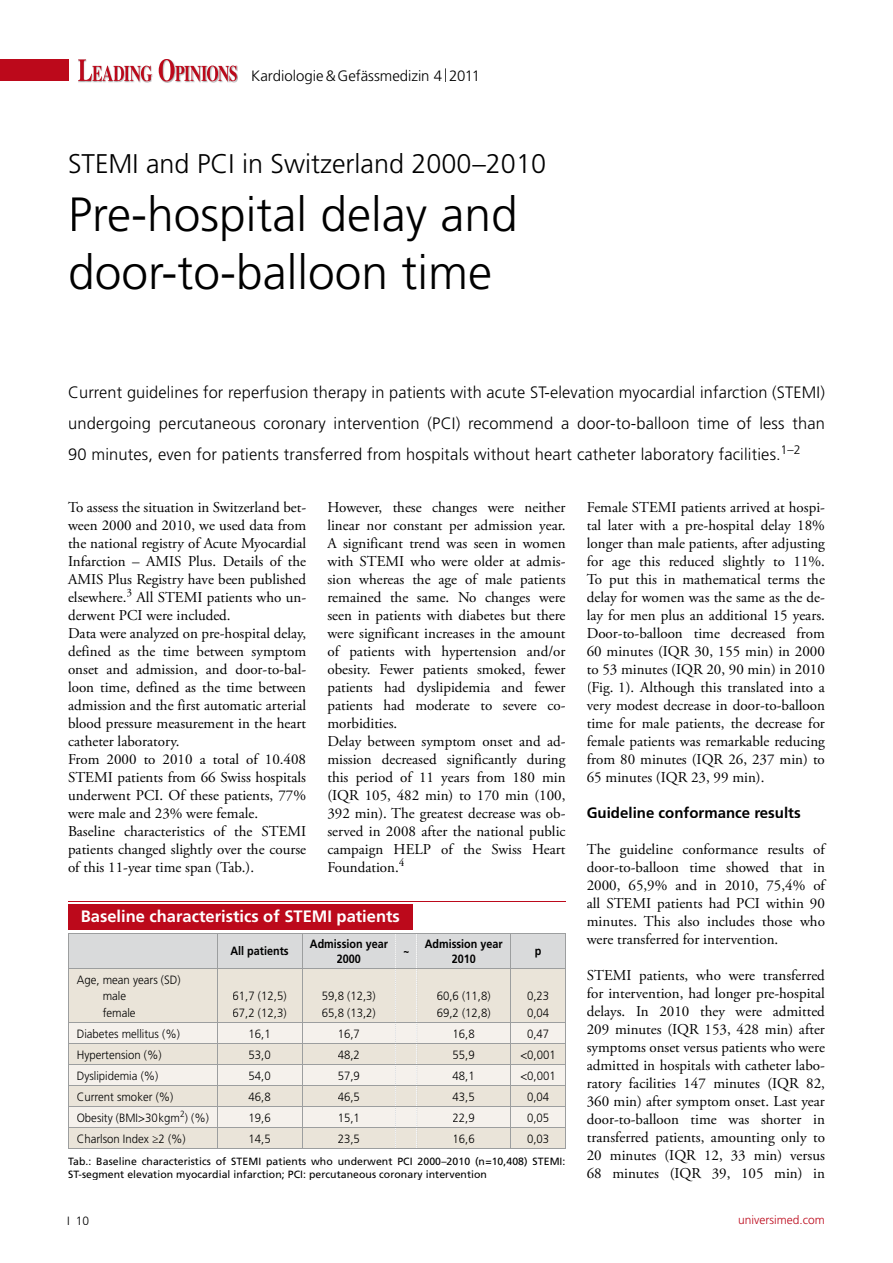
<style>
.page{position:relative;width:893px;height:1263px;background:#fff}
.page>*{position:absolute;margin:0;border:0;box-sizing:border-box;transform-origin:0 0}
.t1{font:300 48px/57.6px "Frutiger LT Std";color:#000}
.t2{font:300 27px "Frutiger LT Std";color:#000}
.t3{font:300 16.5px/30.8px "Frutiger LT Std";letter-spacing:.01em;color:#000;text-align:justify}
.t4{font:700 16.5px "Frutiger LT Std";color:#fff}
.t5{font:15px/18px "Adobe Garamond Pro";color:#000;text-align:justify}
.t6{font:300 15px "Frutiger LT Std";letter-spacing:-.005em;color:#000}
.t7{font:700 15px "Frutiger LT Std";color:#000}
.t8{font:300 12px/16.5px "Frutiger LT Std";color:#000;scale:.95 1}
.t9{font:700 12px/14.4px "Frutiger LT Std";color:#000;text-align:center;scale:.9 1}
.t10{font:300 12px "Frutiger LT Std";color:#bc091b}
.t11{font:300 12px "Frutiger LT Std";color:#000}
.t12{font:10.5px/12.6px "Frutiger LT Std";letter-spacing:.005em;color:#000}
.s1{font-size:19.5px}
</style>
<div class="page">
<div style="left:0;top:60px;width:68px;height:21px;background:#bc091b"></div>
<svg style="left:78px;top:59px;width:159px;height:23px"></svg>
<div style="left:68px;top:904px;width:345px;height:26px;background:#bc091b"></div>
<hr style="left:68px;top:901px;width:498px;height:1px;background:#bc091b">
<svg style="left:68px;top:933px;width:498px;height:216px"></svg>
<div style="left:185px;top:1112px;width:23px;height:11px;background:#f5f1ec"></div>
<div style="left:250px;top:1113px;width:20px;height:10px;background:#f5f1ec"></div>
<div style="left:339px;top:1113px;width:19px;height:10px;background:#f5f1ec"></div>
<div style="left:453px;top:1113px;width:21px;height:10px;background:#f5f1ec"></div>
<div style="left:528px;top:1113px;width:20px;height:10px;background:#f5f1ec"></div>
<div style="left:77px;top:1133px;width:108px;height:11px;background:#eae4d9"></div>
<div style="left:250px;top:1134px;width:20px;height:10px;background:#eae4d9"></div>
<div style="left:338px;top:1134px;width:21px;height:10px;background:#eae4d9"></div>
<div style="left:454px;top:1134px;width:20px;height:10px;background:#eae4d9"></div>
<div style="left:528px;top:1134px;width:20px;height:10px;background:#eae4d9"></div>
<p class="t6" style="left:251px;top:67px;width:230px">Kardiologie &amp; Gefässmedizin 4 <span class="s1">I</span> 2011</p>
<h2 class="t2" style="left:68px;top:149px;width:479px">STEMI and PCI in Switzerland 2000–2010</h2>
<h1 class="t1" style="left:68px;top:186px;width:451px">Pre-hospital delay and door-to-balloon time</h1>
<p class="t3" style="left:68px;top:378px;width:758px">Current guidelines for reperfusion therapy in patients with acute ST-elevation myocardial infarction (STEMI) undergoing percutaneous coronary intervention (PCI) recommend a door-to-balloon time of less than 90 minutes, even for patients transferred from hospitals without heart catheter laboratory facilities.<sup>1–2</sup></p>
<p class="t5" style="left:68px;top:498px;width:240px;text-align:left">To assess the situation in Switzerland bet&shy;ween 2000 and 2010, we used data from the national registry of Acute Myocardial Infarction – AMIS Plus. Details of the AMIS Plus Registry have been published elsewhere.<sup>3</sup> All STEMI patients who un&shy;derwent PCI were included.<br>Data were analyzed on pre-hospital delay, defined as the time between symptom onset and admission, and door-to-bal&shy;loon time, defined as the time between admission and the first automatic arterial blood pressure measurement in the heart catheter laboratory.<br>From 2000 to 2010 a total of 10.408<br>STEMI patients from 66 Swiss hospitals underwent PCI. Of these patients, 77% were male and 23% were female.<br>Baseline characteristics of the STEMI patients changed slightly over the course of this 11-year time span (Tab.).</p>
<p class="t5" style="left:327px;top:498px;width:240px;text-align:left">However, these changes were neither linear nor constant per admission year.<br>A significant trend was seen in women with STEMI who were older at admis&shy;sion whereas the age of male patients remained the same. No changes were seen in patients with diabetes but there were significant increases in the amount of patients with hypertension and/or obesity. Fewer patients smoked, fewer patients had dyslipidemia and fewer patients had moderate to severe co&shy;morbidities.<br>Delay between symptom onset and ad&shy;mission decreased significantly during this period of 11 years from 180 min (IQR 105, 482 min) to 170 min (100, 392 min). The greatest decrease was ob&shy;served in 2008 after the national public campaign HELP of the Swiss Heart Foundation.<sup>4</sup></p>
<p class="t5" style="left:587px;top:498px;width:240px">Female STEMI patients arrived at hospi&shy;tal later with a pre-hospital delay 18% longer than male patients, after adjusting for age this reduced slightly to 11%.<br>To put this in mathematical terms the delay for women was the same as the de&shy;lay for men plus an additional 15 years.<br>Door-to-balloon time decreased from 60 minutes (IQR 30, 155 min) in 2000 to 53 minutes (IQR 20, 90 min) in 2010 (Fig. 1). Although this translated into a very modest decrease in door-to-balloon time for male patients, the decrease for female patients was remarkable reducing from 80 minutes (IQR 26, 237 min) to 65 minutes (IQR 23, 99 min).</p>
<p class="t7" style="left:587px;top:804px;width:215px">Guideline conformance results</p>
<p class="t5" style="left:587px;top:840px;width:240px">The guideline conformance results of door-to-balloon time showed that in 2000, 65,9% and in 2010, 75,4% of all STEMI patients had PCI within 90 minutes. This also includes those who were transferred for intervention.</p>
<p class="t5" style="left:587px;top:966px;width:240px">STEMI patients, who were transferred for intervention, had longer pre-hospital delays. In 2010 they were admitted 209 minutes (IQR 153, 428 min) after symptoms onset versus patients who were admitted in hospitals with catheter labo&shy;ratory facilities 147 minutes (IQR 82, 360 min) after symptom onset. Last year door-to-balloon time was shorter in transferred patients, amounting only to 20 minutes (IQR 12, 33 min) versus 68 minutes (IQR 39, 105 min) in</p>
<p class="t4" style="left:81px;top:907px;width:321px">Baseline characteristics of STEMI patients</p>
<p class="t9" style="left:230px;top:944px;width:66px">All patients</p>
<p class="t9" style="left:310px;top:937px;width:88px">Admission year<br>2000</p>
<p class="t9" style="left:425px;top:937px;width:88px">Admission year<br>2010</p>
<p class="t9" style="left:535px;top:944px;width:9px">p</p>
<p class="t9" style="left:403px;top:944px;width:9px">~</p>
<p class="t8" style="left:103px;top:971px;width:84px;text-indent:-26px">Age, mean years (SD) male<br>female</p>
<p class="t8" style="left:233px;top:988px;width:58px">61,7 (12,5)<br>67,2 (12,3)</p>
<p class="t8" style="left:322px;top:988px;width:58px">59,8 (12,3)<br>65,8 (13,2)</p>
<p class="t8" style="left:437px;top:988px;width:58px">60,6 (11,8)<br>69,2 (12,8)</p>
<p class="t8" style="left:527px;top:988px;width:25px">0,23<br>0,04</p>
<p class="t8" style="left:77px;top:1025px;width:110px">Diabetes mellitus (%)</p>
<p class="t8" style="left:248px;top:1025px;width:25px">16,1</p>
<p class="t8" style="left:338px;top:1025px;width:25px">16,7</p>
<p class="t8" style="left:453px;top:1025px;width:25px">16,8</p>
<p class="t8" style="left:527px;top:1025px;width:25px">0,47</p>
<p class="t8" style="left:77px;top:1046px;width:91px">Hypertension (%)</p>
<p class="t8" style="left:248px;top:1046px;width:25px">53,0</p>
<p class="t8" style="left:338px;top:1046px;width:25px">48,2</p>
<p class="t8" style="left:453px;top:1046px;width:25px">55,9</p>
<p class="t8" style="left:520px;top:1046px;width:39px">&lt;0,001</p>
<p class="t8" style="left:77px;top:1067px;width:88px">Dyslipidemia (%)</p>
<p class="t8" style="left:248px;top:1067px;width:25px">54,0</p>
<p class="t8" style="left:338px;top:1067px;width:25px">57,9</p>
<p class="t8" style="left:453px;top:1067px;width:25px">48,1</p>
<p class="t8" style="left:520px;top:1067px;width:39px">&lt;0,001</p>
<p class="t8" style="left:77px;top:1088px;width:103px">Current smoker (%)</p>
<p class="t8" style="left:248px;top:1088px;width:25px">46,8</p>
<p class="t8" style="left:338px;top:1088px;width:25px">46,5</p>
<p class="t8" style="left:453px;top:1088px;width:25px">43,5</p>
<p class="t8" style="left:527px;top:1088px;width:25px">0,04</p>
<p class="t8" style="left:77px;top:1109px;width:141px">Obesity (BMI&gt;30kgm<sup>2</sup>) (%)</p>
<p class="t8" style="left:248px;top:1109px;width:25px">19,6</p>
<p class="t8" style="left:338px;top:1109px;width:25px">15,1</p>
<p class="t8" style="left:453px;top:1109px;width:25px">22,9</p>
<p class="t8" style="left:527px;top:1109px;width:25px">0,05</p>
<p class="t8" style="left:77px;top:1130px;width:116px">Charlson Index ≥2 (%)</p>
<p class="t8" style="left:248px;top:1130px;width:25px">14,5</p>
<p class="t8" style="left:338px;top:1130px;width:25px">23,5</p>
<p class="t8" style="left:453px;top:1130px;width:25px">16,6</p>
<p class="t8" style="left:527px;top:1130px;width:25px">0,03</p>
<p class="t12" style="left:68px;top:1155px;width:499px">Tab.: Baseline characteristics of STEMI patients who underwent PCI 2000–2010 (n=10,408) STEMI:<br>ST-segment elevation myocardial infarction; PCI: percutaneous coronary intervention</p>
<p class="t11" style="left:67px;top:1214px;width:24px">I 10</p>
<p class="t10" style="left:738px;top:1213px;width:88px">universimed.com</p>
</div>
